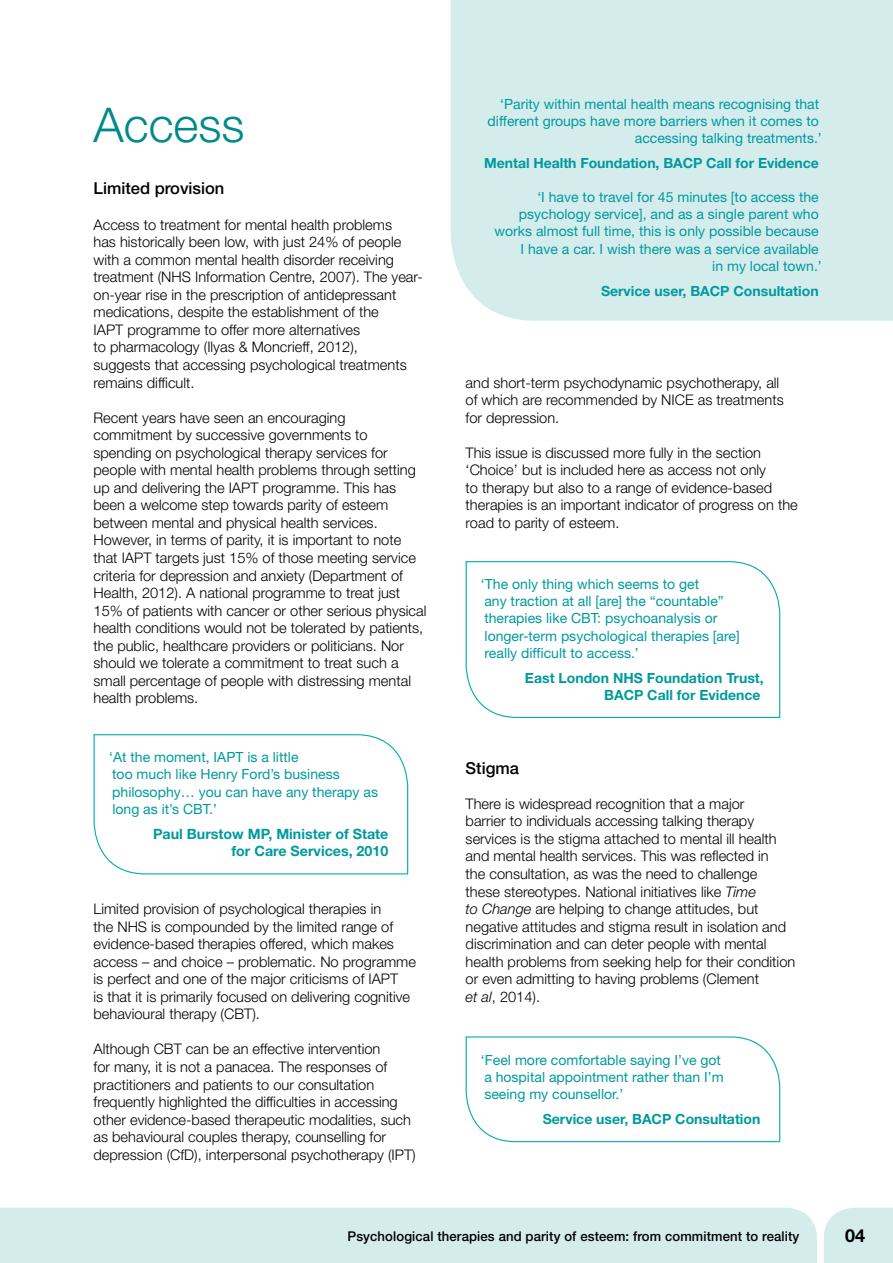
<style>
.page{position:relative;width:893px;height:1263px;background:#fff}
.page>*{position:absolute;margin:0;border:0;box-sizing:border-box;transform-origin:0 0}
.t1{font:300 48px "Helvetica Neue LT Std";color:#008a89}
.t2{font:700 18px "Helvetica Neue LT Std";color:#000}
.t3{font:500 16.5px "Helvetica Neue LT Std";color:#000}
.t4{font:300 14.7px/17.5px "Helvetica Neue LT Std";color:#000}
.t5{font:700 14.25px/17.1px "Helvetica Neue LT Std";color:#009a9d;text-align:right}
.t6{font:14.1px/17.1px "Helvetica Neue LT Std";color:#009a9d}
.t7{font:700 14.1px/16.8px "Helvetica Neue LT Std";color:#009a9d;text-align:right}
.t8{font:500 13.5px "Helvetica Neue LT Std";letter-spacing:.01em;color:#000}
.s1{font-style:italic}
</style>
<div class="page">
<div style="left:0;top:1208px;width:817px;height:55px;background:#d5eced"></div>
<div style="left:824px;top:1208px;width:69px;height:55px;background:#d5eced"></div>
<svg style="left:93px;top:734px;width:316px;height:141px"></svg>
<svg style="left:465px;top:561px;width:316px;height:157px"></svg>
<svg style="left:465px;top:1036px;width:316px;height:107px"></svg>
<div style="left:451px;top:0;width:442px;height:321px;background:#d5eced"></div>
<h1 class="t1" style="left:94px;top:95px;width:153px">Access</h1>
<p class="t3" style="left:94px;top:179px;width:132px">Limited provision</p>
<p class="t4" style="left:94px;top:215px;width:331px">Access to treatment for mental health problems<br>has historically been low, with just 24% of people with a common mental health disorder receiving treatment (NHS Information Centre, 2007). The year&shy;on-year rise in the prescription of antidepressant medications, despite the establishment of the<br>IAPT programme to offer more alternatives<br>to pharmacology (Ilyas &amp; Moncrieff, 2012),<br>suggests that accessing psychological treatments remains difficult.</p>
<p class="t4" style="left:94px;top:408px;width:334px">Recent years have seen an encouraging commitment by successive governments to spending on psychological therapy services for people with mental health problems through setting up and delivering the IAPT programme. This has been a welcome step towards parity of esteem between mental and physical health services.<br>However, in terms of parity, it is important to note that IAPT targets just 15% of those meeting service criteria for depression and anxiety (Department of Health, 2012). A national programme to treat just 15% of patients with cancer or other serious physical health conditions would not be tolerated by patients, the public, healthcare providers or politicians. Nor should we tolerate a commitment to treat such a small percentage of people with distressing mental health problems.</p>
<p class="t6" style="left:109px;top:748px;width:270px">‘At the moment, IAPT is a little<br>too much like Henry Ford’s business philosophy… you can have any therapy as long as it’s CBT.’</p>
<p class="t5" style="left:153px;top:825px;width:237px">Paul Burstow MP, Minister of State for Care Services, 2010</p>
<p class="t4" style="left:94px;top:900px;width:324px">Limited provision of psychological therapies in<br>the NHS is compounded by the limited range of evidence-based therapies offered, which makes access – and choice – problematic. No programme is perfect and one of the major criticisms of IAPT<br>is that it is primarily focused on delivering cognitive behavioural therapy (CBT).</p>
<p class="t4" style="left:94px;top:1040px;width:324px">Although CBT can be an effective intervention<br>for many, it is not a panacea. The responses of practitioners and patients to our consultation frequently highlighted the difficulties in accessing other evidence-based therapeutic modalities, such as behavioural couples therapy, counselling for depression (CfD), interpersonal psychotherapy (IPT)</p>
<p class="t6" style="left:488px;top:95px;width:336px;text-align:right">‘Parity within mental health means recognising that different groups have more barriers when it comes to accessing talking treatments.’</p>
<p class="t7" style="left:484px;top:154px;width:336px">Mental Health Foundation, BACP Call for Evidence</p>
<p class="t6" style="left:495px;top:188px;width:329px;text-align:right">‘I have to travel for 45 minutes [to access the psychology service], and as a single parent who works almost full time, this is only possible because I have a car. I wish there was a service available<br>in my local town.’</p>
<p class="t7" style="left:601px;top:282px;width:219px">Service user, BACP Consultation</p>
<p class="t4" style="left:466px;top:373px;width:320px">and short-term psychodynamic psychotherapy, all of which are recommended by NICE as treatments for depression.</p>
<p class="t4" style="left:466px;top:443px;width:334px">This issue is discussed more fully in the section ‘Choice’ but is included here as access not only<br>to therapy but also to a range of evidence-based therapies is an important indicator of progress on the road to parity of esteem.</p>
<p class="t6" style="left:481px;top:575px;width:260px">‘The only thing which seems to get<br>any traction at all [are] the “countable” therapies like CBT: psychoanalysis or longer-term psychological therapies [are] really difficult to access.’</p>
<p class="t7" style="left:525px;top:669px;width:240px">East London NHS Foundation Trust,<br>BACP Call for Evidence</p>
<p class="t3" style="left:466px;top:758px;width:55px">Stigma</p>
<p class="t4" style="left:466px;top:794px;width:331px">There is widespread recognition that a major<br>barrier to individuals accessing talking therapy services is the stigma attached to mental ill health and mental health services. This was reflected in<br>the consultation, as was the need to challenge these stereotypes. National initiatives like <span class="s1">Time<br>to Change</span> are helping to change attitudes, but negative attitudes and stigma result in isolation and discrimination and can deter people with mental health problems from seeking help for their condition or even admitting to having problems (Clement<br><span class="s1">et al</span>, 2014).</p>
<p class="t6" style="left:481px;top:1051px;width:244px">‘Feel more comfortable saying I’ve got a hospital appointment rather than I’m seeing my counsellor.’</p>
<p class="t7" style="left:543px;top:1110px;width:219px">Service user, BACP Consultation</p>
<p class="t8" style="left:347px;top:1228px;width:453px">Psychological therapies and parity of esteem: from commitment to reality</p>
<p class="t2" style="left:845px;top:1224px;width:22px">04</p>
</div>
